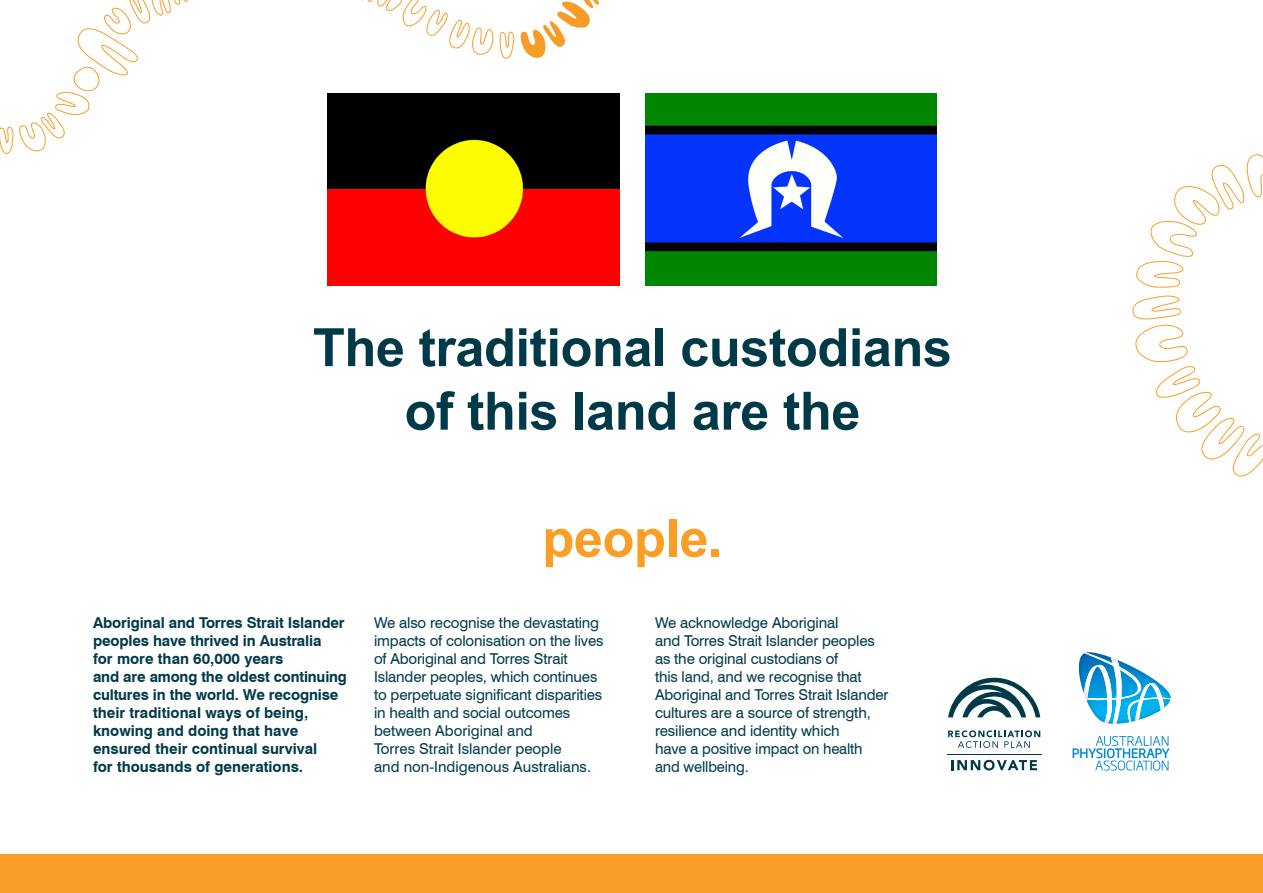
<style>
.page{position:relative;width:1263px;height:893px;background:#fff}
.page>*{position:absolute;margin:0;border:0;box-sizing:border-box;transform-origin:0 0}
.t1{font:700 52.95px/63.4px "Arial";letter-spacing:-.01em;color:#003a49;text-align:center}
.t2{font:700 52.95px "Arial";letter-spacing:-.01em;color:#fa9e26}
.t3{font:15px/18px "Swiss 721 BT";letter-spacing:-.01em;color:#003a49}
.t4{font:700 15px/18px "Swiss 721 BT";color:#003a49}
</style>
<div class="page">
<img style="left:327px;top:93px;width:292px;height:192px">
<img style="left:645px;top:93px;width:292px;height:192px">
<svg style="left:3px;top:0;width:512px;height:154px"></svg>
<svg style="left:0;top:0;width:336px;height:152px"></svg>
<svg style="left:520px;top:0;width:79px;height:58px"></svg>
<div style="left:0;top:854px;width:1263px;height:39px;background:#f99d27"></div>
<svg style="left:1132px;top:154px;width:131px;height:323px"></svg>
<svg style="left:1072px;top:736px;width:98px;height:34px"></svg>
<svg style="left:1078px;top:652px;width:92px;height:72px"></svg>
<svg style="left:948px;top:678px;width:92px;height:39px"></svg>
<svg style="left:948px;top:730px;width:92px;height:18px"></svg>
<hr style="left:947px;top:754px;width:94px;height:1px;background:#003a49">
<svg style="left:951px;top:760px;width:86px;height:10px"></svg>
<h1 class="t1" style="left:313px;top:318px;width:641px">The traditional custodians of this land are the</h1>
<h1 class="t2" style="left:542px;top:503px;width:182px">people.</h1>
<p class="t4" style="left:93px;top:614px;width:255px">Aboriginal and Torres Strait Islander peoples have thrived in Australia<br>for more than 60,000 years<br>and are among the oldest continuing cultures in the world. We recognise their traditional ways of being, knowing and doing that have ensured their continual survival<br>for thousands of generations.</p>
<p class="t3" style="left:374px;top:614px;width:231px">We also recognise the devastating impacts of colonisation on the lives of Aboriginal and Torres Strait<br>Islander peoples, which continues to perpetuate significant disparities in health and social outcomes between Aboriginal and<br>Torres Strait Islander people<br>and non-Indigenous Australians.</p>
<p class="t3" style="left:655px;top:614px;width:235px">We acknowledge Aboriginal<br>and Torres Strait Islander peoples as the original custodians of<br>this land, and we recognise that<br>Aboriginal and Torres Strait Islander cultures are a source of strength, resilience and identity which<br>have a positive impact on health and wellbeing.</p>
</div>
